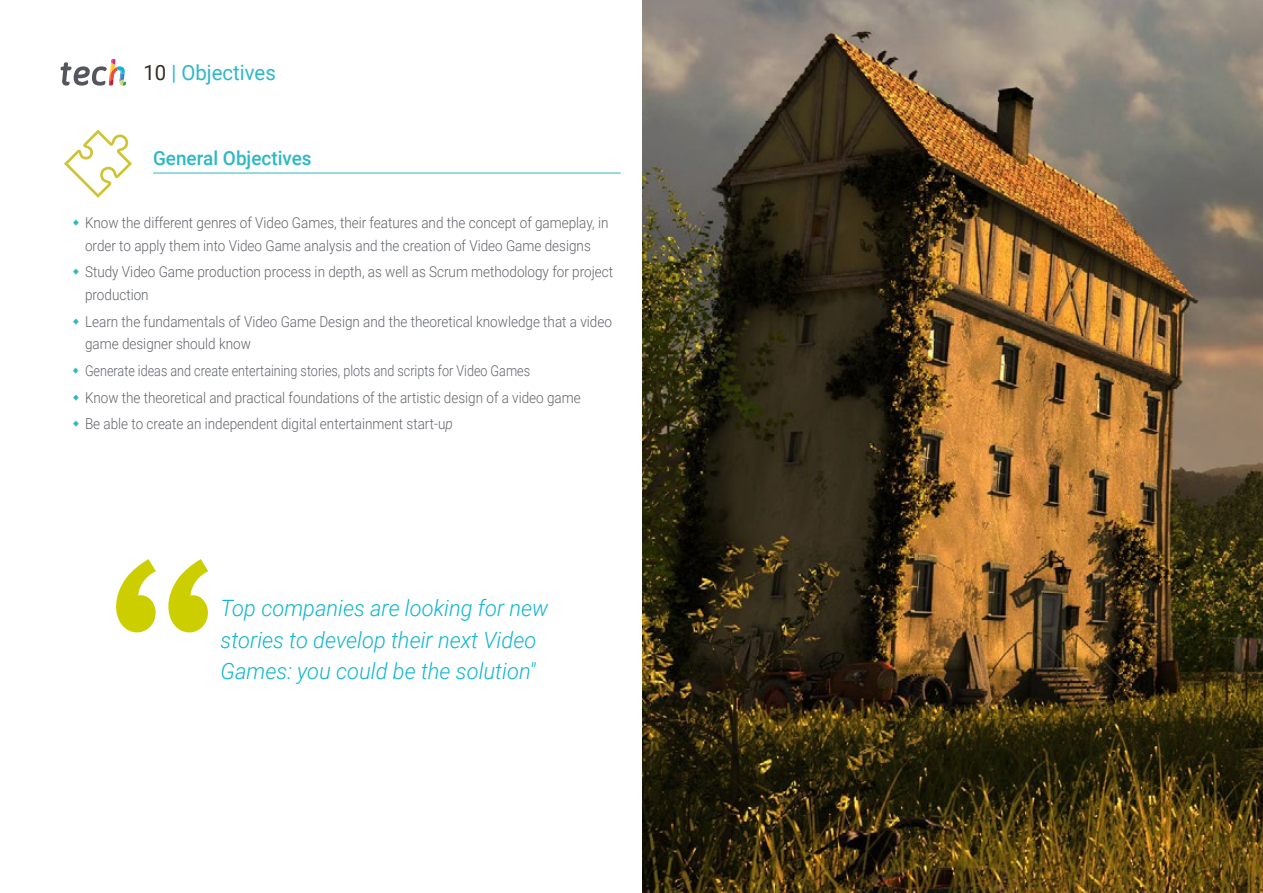
<style>
.page{position:relative;width:1263px;height:893px;background:#fff}
.page>*{position:absolute;margin:0;border:0;box-sizing:border-box;transform-origin:0 0}
.t1{font:italic 300 22.5px/31.5px "Roboto";color:#0fb6cf}
.t2{font:21px "Roboto";color:#2db8c5}
.t3{font:500 19.5px "Roboto";color:#2db8c5}
.t4{font:300 15px/22.5px "Roboto";color:#61646a;scale:.9 1}
.t5{font:300 15px/26.7px "Roboto";color:#61646a;scale:.84 1}
.s1{color:#312e20}
.s2{font-style:italic}
</style>
<div class="page">
<hr style="left:153px;top:173px;width:468px;height:1px;background:#2db8c5">
<svg style="left:64px;top:130px;width:68px;height:68px"></svg>
<img style="left:642px;top:0;width:621px;height:893px">
<svg style="left:61px;top:59px;width:65px;height:27px"></svg>
<svg style="left:116px;top:559px;width:92px;height:73px"></svg>
<h2 class="t2" style="left:144px;top:57px;width:134px"><span class="s1">10</span> | Objectives</h2>
<h3 class="t3" style="left:153px;top:144px;width:160px">General Objectives</h3>
<p class="t4" style="left:85px;top:211px;width:583px">Know the different genres of Video Games, their features and the concept of gameplay, in order to apply them into Video Game analysis and the creation of Video Game designs</p>
<p class="t4" style="left:85px;top:260px;width:588px">Study Video Game production process in depth, as well as Scrum methodology for project production</p>
<p class="t4" style="left:85px;top:309px;width:587px">Learn the fundamentals of Video Game Design and the theoretical knowledge that a video game designer should know</p>
<p class="t5" style="left:85px;top:357px;width:592px">Generate ideas and create entertaining stories, plots and scripts for Video Games<br>Know the theoretical and practical foundations of the artistic design of a video game<br>Be able to create an independent digital entertainment start-u<span class="s2">p</span></p>
<h1 class="t1" style="left:221px;top:592px;width:329px">Top companies are looking for new stories to develop their next Video<br>Games: you could be the solution"</h1>
</div>
